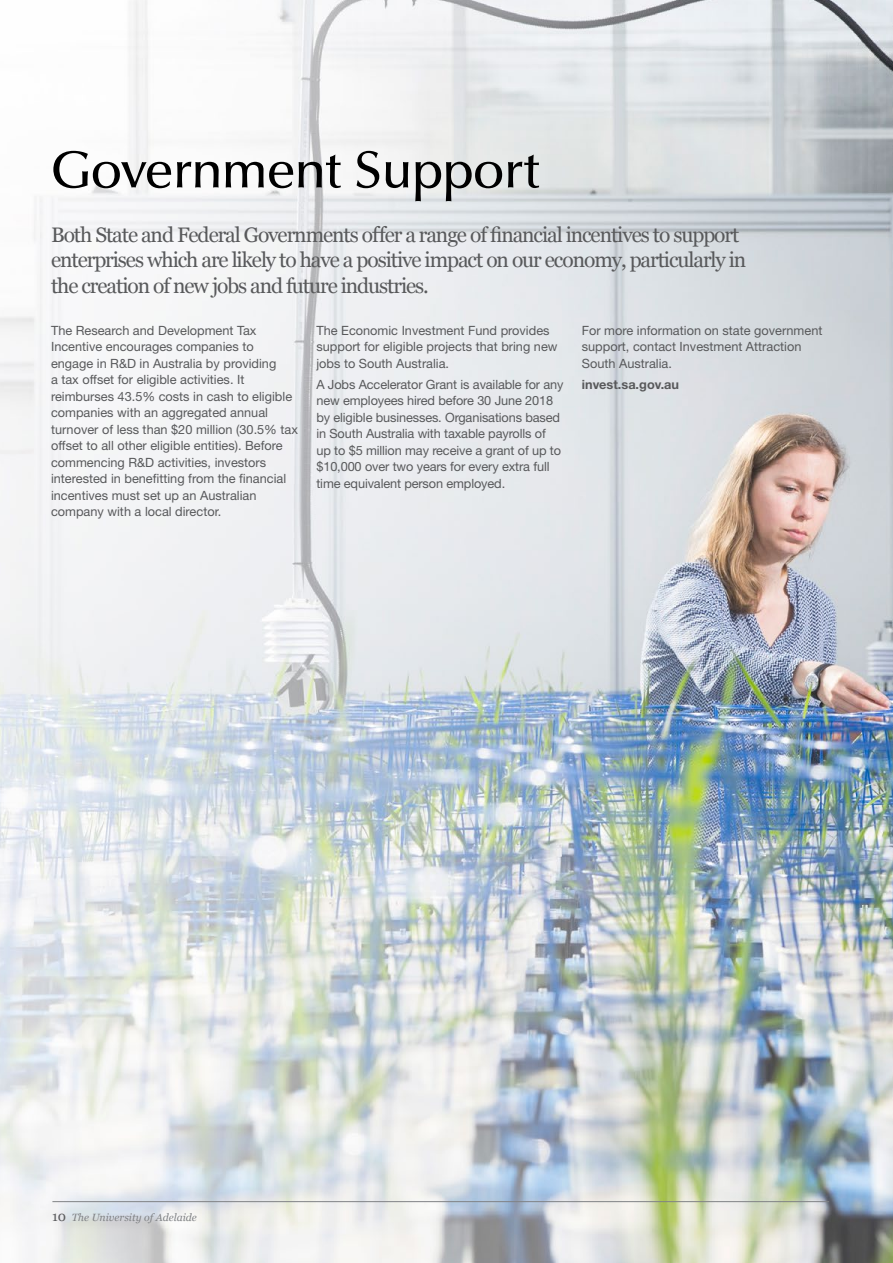
<style>
.page{position:relative;width:893px;height:1263px;background:#fff}
.page>*{position:absolute;margin:0;border:0;box-sizing:border-box;transform-origin:0 0}
.t1{font:500 52.5px "Optima LT Std";letter-spacing:-.03em;color:#000}
.t2{font:21px/25.5px "Georgia";letter-spacing:-.05em;color:#58595b}
.t3{font:12.75px/16.5px "Helvetica Neue LT Std";color:#58595b}
.t4{font:700 12.75px "Helvetica Neue LT Std";color:#58595b}
.t5{font:italic 10.5px "Georgia";color:#808285}
.s1{font-style:normal;font-size:13.5px;color:#58595b}
</style>
<div class="page">
<img style="left:0;top:0;width:893px;height:1263px">
<hr style="left:52px;top:1201px;width:777px;height:1px;background:#808285">
<h1 class="t1" style="left:51px;top:140px;width:491px">Government Support</h1>
<h2 class="t2" style="left:51px;top:221px;width:697px">Both State and Federal Governments offer a range of financial incentives to support enterprises which are likely to have a positive impact on our economy, particularly in the creation of new jobs and future industries.</h2>
<p class="t3" style="left:51px;top:322px;width:249px">The Research and Development Tax Incentive encourages companies to engage in R&amp;D in Australia by providing<br>a tax offset for eligible activities. It reimburses 43.5% costs in cash to eligible companies with an aggregated annual turnover of less than $20 million (30.5% tax offset to all other eligible entities). Before commencing R&amp;D activities, investors interested in benefitting from the financial incentives must set up an Australian company with a local director.</p>
<p class="t3" style="left:316px;top:322px;width:243px">The Economic Investment Fund provides support for eligible projects that bring new jobs to South Australia.</p>
<p class="t3" style="left:582px;top:322px;width:242px">For more information on state government support, contact Investment Attraction<br>South Australia.</p>
<p class="t4" style="left:582px;top:376px;width:99px">invest.sa.gov.au</p>
<p class="t3" style="left:316px;top:376px;width:249px">A Jobs Accelerator Grant is available for any new employees hired before 30 June 2018 by eligible businesses. Organisations based in South Australia with taxable payrolls of up to $5 million may receive a grant of up to $10,000 over two years for every extra full time equivalent person employed.</p>
<p class="t5" style="left:52px;top:1210px;width:146px"><span class="s1">10</span> The University of Adelaide</p>
<p class="t5" style="left:72px;top:1211px;width:99px">Footer text goes here</p>
</div>
